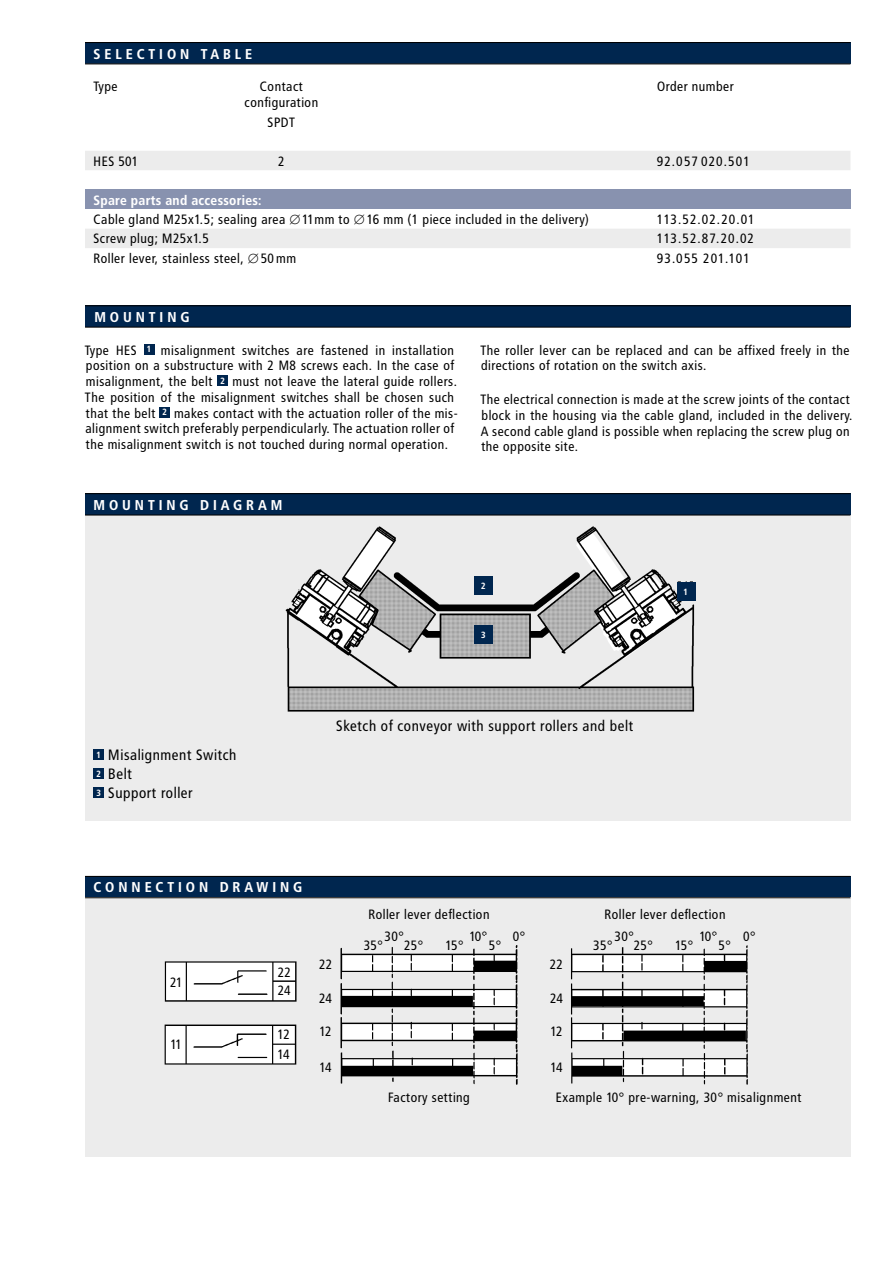
<style>
.page{position:relative;width:893px;height:1263px;background:#fff}
.page>*{position:absolute;margin:0;border:0;box-sizing:border-box;transform-origin:0 0}
.t1{font:15px/19.2px "Transit";color:#000}
.t2{font:700 14.25px "Transit";letter-spacing:.25em;color:#fff}
.t3{font:13.5px/15.8px "Transit";color:#000}
.t4{font:13.5px "Transit";letter-spacing:.035em;color:#000}
.t5{font:13.5px "Transit";letter-spacing:.04em;color:#000}
.t6{font:700 9px "Transit";color:#fff}
.s1{font-weight:700;color:#fff}
.s2{font-weight:700;font-size:9px;color:#fff}
</style>
<div class="page">
<div style="left:85px;top:43px;width:765px;height:21px;background:#00264f"></div>
<svg style="left:85px;top:189px;width:765px;height:1px"></svg>
<div style="left:85px;top:151px;width:765px;height:19px;background:#ececec"></div>
<div style="left:85px;top:190px;width:765px;height:19px;background:#8892af"></div>
<hr style="left:85px;top:42px;width:765px;height:1px;background:#000">
<hr style="left:85px;top:64px;width:765px;height:1px;background:#000">
<div style="left:85px;top:306px;width:765px;height:21px;background:#00264f"></div>
<hr style="left:85px;top:305px;width:765px;height:1px;background:#000">
<hr style="left:85px;top:327px;width:765px;height:1px;background:#000">
<div style="left:144px;top:344px;width:10px;height:11px;background:#00264f"></div>
<div style="left:217px;top:375px;width:11px;height:11px;background:#00264f"></div>
<div style="left:160px;top:407px;width:10px;height:11px;background:#00264f"></div>
<div style="left:85px;top:508px;width:765px;height:313px;background:#ececec"></div>
<img style="left:285px;top:526px;width:411px;height:186px">
<div style="left:85px;top:494px;width:765px;height:21px;background:#00264f"></div>
<hr style="left:85px;top:493px;width:765px;height:1px;background:#000">
<hr style="left:85px;top:515px;width:765px;height:1px;background:#000">
<div style="left:94px;top:749px;width:10px;height:11px;background:#00264f"></div>
<div style="left:94px;top:768px;width:10px;height:11px;background:#00264f"></div>
<div style="left:94px;top:787px;width:10px;height:11px;background:#00264f"></div>
<div style="left:474px;top:626px;width:18px;height:18px;background:#00264f"></div>
<div style="left:474px;top:576px;width:18px;height:19px;background:#00264f"></div>
<div style="left:677px;top:583px;width:18px;height:18px;background:#00264f"></div>
<div style="left:85px;top:876px;width:765px;height:22px;background:#00264f"></div>
<div style="left:85px;top:898px;width:765px;height:27px;background:#ececec"></div>
<hr style="left:85px;top:876px;width:765px;height:1px;background:#000">
<hr style="left:85px;top:897px;width:765px;height:1px;background:#000">
<div style="left:85px;top:921px;width:765px;height:235px;background:#ececec"></div>
<img style="left:164px;top:945px;width:584px;height:140px">
<div style="left:169px;top:974px;width:15px;height:15px;background:#fff"></div>
<div style="left:169px;top:1036px;width:15px;height:15px;background:#fff"></div>
<div style="left:364px;top:936px;width:20px;height:17px;background:#ececec"></div>
<div style="left:593px;top:936px;width:20px;height:17px;background:#ececec"></div>
<div style="left:404px;top:936px;width:20px;height:17px;background:#ececec"></div>
<div style="left:634px;top:936px;width:20px;height:17px;background:#ececec"></div>
<div style="left:445px;top:936px;width:20px;height:17px;background:#ececec"></div>
<div style="left:674px;top:936px;width:20px;height:17px;background:#ececec"></div>
<div style="left:485px;top:936px;width:20px;height:17px;background:#ececec"></div>
<div style="left:715px;top:936px;width:20px;height:17px;background:#ececec"></div>
<div style="left:275px;top:964px;width:19px;height:16px;background:#fff"></div>
<div style="left:316px;top:956px;width:19px;height:16px;background:#ececec"></div>
<div style="left:547px;top:956px;width:19px;height:16px;background:#ececec"></div>
<div style="left:275px;top:983px;width:19px;height:13px;background:#fff"></div>
<div style="left:316px;top:991px;width:19px;height:13px;background:#ececec"></div>
<div style="left:547px;top:991px;width:19px;height:13px;background:#ececec"></div>
<div style="left:275px;top:1027px;width:18px;height:14px;background:#fff"></div>
<div style="left:316px;top:1024px;width:19px;height:14px;background:#ececec"></div>
<div style="left:547px;top:1024px;width:19px;height:14px;background:#ececec"></div>
<div style="left:275px;top:1047px;width:18px;height:13px;background:#fff"></div>
<div style="left:316px;top:1060px;width:19px;height:14px;background:#ececec"></div>
<div style="left:547px;top:1060px;width:19px;height:14px;background:#ececec"></div>
<div style="left:149px;top:1070px;width:167px;height:44px;background:#ececec"></div>
<div style="left:85px;top:229px;width:765px;height:19px;background:#ececec"></div>
<p class="t2" style="left:94px;top:45px;width:160px">SELECTION TABLE</p>
<p class="t3" style="left:94px;top:79px;width:26px">Type</p>
<p class="t3" style="left:245px;top:79px;width:76px;text-align:center">Contact configuration</p>
<p class="t3" style="left:657px;top:79px;width:79px">Order number</p>
<p class="t3" style="left:268px;top:114px;width:30px">SPDT</p>
<p class="t3" style="left:94px;top:153px;width:47px">HES 501</p>
<p class="t3" style="left:278px;top:153px;width:9px">2</p>
<p class="t5" style="left:657px;top:153px;width:95px">92.057 020.501</p>
<p class="t3" style="left:94px;top:190px;width:498px;line-height:19.5px"><span class="s1">Spare parts and accessories:<br></span>Cable gland M25x1.5; sealing area ∅11mm to ∅16 mm (1 piece included in the delivery)</p>
<p class="t4" style="left:657px;top:211px;width:100px">113.52.02.20.01</p>
<p class="t3" style="left:94px;top:231px;width:117px">Screw plug; M25x1.5</p>
<p class="t4" style="left:657px;top:231px;width:99px">113.52.87.20.02</p>
<p class="t3" style="left:94px;top:250px;width:205px">Roller lever, stainless steel, ∅50mm</p>
<p class="t4" style="left:657px;top:250px;width:95px">93.055 201.101</p>
<p class="t2" style="left:94px;top:308px;width:97px">MOUNTING</p>
<p class="t3" style="left:85px;top:342px;width:375px">Type HES <sup>1</sup> misalignment switches are fastened in installation position on a substructure with 2 M8 screws each. In the case of misalignment, the belt <sup>2</sup> must not leave the lateral guide rollers.<br>The position of the misalignment switches shall be chosen such that the belt <sup>2</sup> makes contact with the actuation roller of the mis&shy;alignment switch preferably perpendicularly. The actuation roller of the misalignment switch is not touched during normal operation.</p>
<p class="t3" style="left:480px;top:342px;width:371px">The roller lever can be replaced and can be affixed freely in the directions of rotation on the switch axis.</p>
<p class="t3" style="left:480px;top:391px;width:374px">The electrical connection is made at the screw joints of the contact block in the housing via the cable gland, included in the delivery.<br>A second cable gland is possible when replacing the screw plug on the opposite site.</p>
<p class="t2" style="left:94px;top:496px;width:191px">MOUNTING DIAGRAM</p>
<p class="t6" style="left:481px;top:580px;width:6px">2</p>
<p class="t6" style="left:481px;top:629px;width:6px">3</p>
<p class="t6" style="left:684px;top:586px;width:6px">1</p>
<p class="t1" style="left:97px;top:745px;width:142px"><span class="s2">1</span> Misalignment Switch<br><span class="s2">2</span> Belt<br><span class="s2">3</span> Support roller</p>
<p class="t1" style="left:336px;top:716px;width:299px">Sketch of conveyor with support rollers and belt</p>
<p class="t2" style="left:94px;top:879px;width:211px">CONNECTION DRAWING</p>
<p class="t3" style="left:170px;top:974px;width:15px">21</p>
<p class="t3" style="left:278px;top:964px;width:15px">22</p>
<p class="t3" style="left:278px;top:982px;width:15px">24</p>
<p class="t3" style="left:369px;top:906px;width:123px">Roller lever deflection</p>
<p class="t3" style="left:605px;top:906px;width:123px">Roller lever deflection</p>
<p class="t3" style="left:384px;top:929px;width:21px">30°</p>
<p class="t3" style="left:469px;top:929px;width:20px">10°</p>
<p class="t3" style="left:513px;top:929px;width:14px">0°</p>
<p class="t3" style="left:614px;top:929px;width:21px">30°</p>
<p class="t3" style="left:699px;top:929px;width:20px">10°</p>
<p class="t3" style="left:743px;top:929px;width:14px">0°</p>
<p class="t3" style="left:404px;top:937px;width:21px">25°</p>
<p class="t3" style="left:445px;top:937px;width:20px">15°</p>
<p class="t3" style="left:489px;top:937px;width:14px">5°</p>
<p class="t3" style="left:593px;top:937px;width:21px">35°</p>
<p class="t3" style="left:634px;top:937px;width:21px">25°</p>
<p class="t3" style="left:675px;top:937px;width:20px">15°</p>
<p class="t3" style="left:718px;top:937px;width:14px">5°</p>
<p class="t3" style="left:364px;top:937px;width:21px">35°</p>
<p class="t3" style="left:319px;top:956px;width:15px">22</p>
<p class="t3" style="left:550px;top:956px;width:15px">22</p>
<p class="t3" style="left:319px;top:990px;width:15px">24</p>
<p class="t3" style="left:550px;top:990px;width:15px">24</p>
<p class="t3" style="left:170px;top:1036px;width:14px">11</p>
<p class="t3" style="left:278px;top:1027px;width:14px">12</p>
<p class="t3" style="left:320px;top:1024px;width:14px">12</p>
<p class="t3" style="left:550px;top:1024px;width:14px">12</p>
<p class="t3" style="left:278px;top:1046px;width:14px">14</p>
<p class="t3" style="left:320px;top:1060px;width:14px">14</p>
<p class="t3" style="left:550px;top:1060px;width:14px">14</p>
<p class="t3" style="left:388px;top:1090px;width:84px">Factory setting</p>
<p class="t3" style="left:556px;top:1090px;width:248px">Example 10° pre-warning, 30° misalignment</p>
</div>
